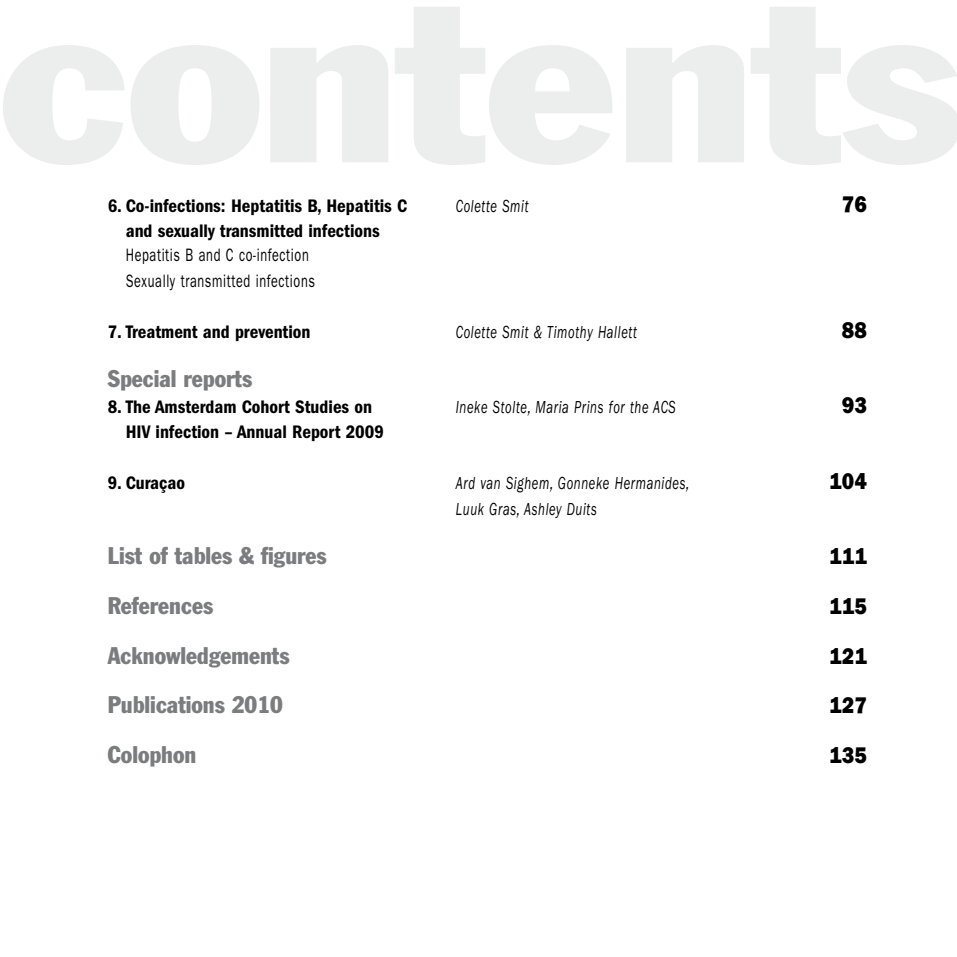
<style>
.page{position:relative;width:957px;height:957px;background:#fff}
.page>*{position:absolute;margin:0;border:0;box-sizing:border-box;transform-origin:0 0}
.t1{font:condensed 23.7px "Franklin Gothic";color:#7b7c7e}
.t2{font:800 22.5px "Franklin Gothic IT Cby BT";letter-spacing:.01em;color:#000;scale:.9 1}
.t3{font:600 condensed 18.75px "Franklin Gothic";color:#000}
.t4{font:italic 18px "Franklin Gothic";letter-spacing:.05em;color:#000;scale:.7 1}
.t5{font:18px/25.5px "Franklin Gothic";letter-spacing:.05em;color:#000;scale:.7 1}
</style>
<div class="page">
<svg style="left:3px;top:7px;width:954px;height:158px;fill:#eceded"></svg>
<p class="t3" style="left:108px;top:195px;width:301px">6. Co-infections: Heptatitis B, Hepatitis C</p>
<p class="t4" style="left:456px;top:196px;width:105px">Colette Smit</p>
<p class="t2" style="left:842px;top:189px;width:29px">76</p>
<p class="t3" style="left:126px;top:220px;width:255px">and sexually transmitted infections</p>
<p class="t5" style="left:126px;top:243px;width:272px">Hepatitis B and C co-infection<br>Sexually transmitted infections</p>
<p class="t3" style="left:108px;top:321px;width:204px">7. Treatment and prevention</p>
<p class="t4" style="left:456px;top:322px;width:260px">Colette Smit &amp; Timothy Hallett</p>
<p class="t2" style="left:842px;top:315px;width:29px">88</p>
<p class="t1" style="left:108px;top:364px;width:146px">Special reports</p>
<p class="t3" style="left:108px;top:396px;width:266px">8. The Amsterdam Cohort Studies on</p>
<p class="t4" style="left:456px;top:397px;width:316px">Ineke Stolte, Maria Prins for the ACS</p>
<p class="t2" style="left:842px;top:390px;width:29px">93</p>
<p class="t3" style="left:126px;top:421px;width:260px">HIV infection – Annual Report 2009</p>
<p class="t3" style="left:108px;top:472px;width:79px">9. Curaçao</p>
<p class="t4" style="left:456px;top:473px;width:335px">Ard van Sighem, Gonneke Hermanides,</p>
<p class="t2" style="left:829px;top:467px;width:44px">104</p>
<p class="t4" style="left:456px;top:499px;width:203px">Luuk Gras, Ashley Duits</p>
<p class="t1" style="left:108px;top:541px;width:220px">List of tables &amp; figures</p>
<p class="t2" style="left:829px;top:542px;width:44px">111</p>
<p class="t1" style="left:108px;top:591px;width:107px">References</p>
<p class="t2" style="left:829px;top:591px;width:44px">115</p>
<p class="t1" style="left:108px;top:640px;width:183px">Acknowledgements</p>
<p class="t2" style="left:829px;top:641px;width:44px">121</p>
<p class="t1" style="left:108px;top:690px;width:176px">Publications 2010</p>
<p class="t2" style="left:829px;top:690px;width:44px">127</p>
<p class="t1" style="left:108px;top:739px;width:90px">Colophon</p>
<p class="t2" style="left:829px;top:740px;width:44px">135</p>
</div>
